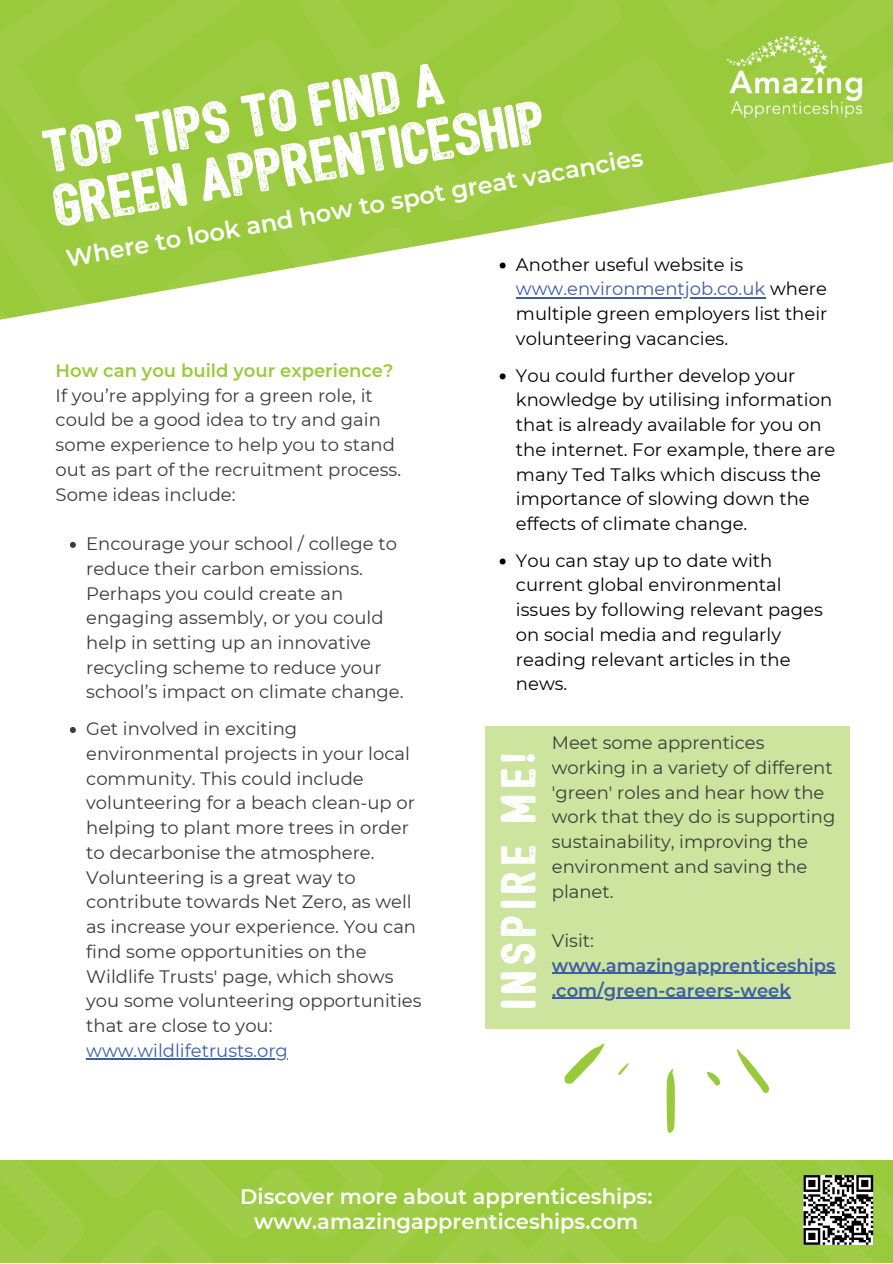
<style>
.page{position:relative;width:893px;height:1264px;background:#fff}
.page>*{position:absolute;margin:0;border:0;box-sizing:border-box;transform-origin:0 0}
.t1{font:57.3px/55.1px "Bushcraft textured";color:#fff}
.t2{font:46.65px "Bushcraft textured";letter-spacing:.12em;color:#fff}
.t3{font:600 24px "Montserrat";color:#fff}
.t4{font:600 21px/24.8px "Montserrat";color:#fff;text-align:center}
.t5{font:18px/24.8px "Montserrat";color:#3a3a3c}
.t6{font:18px/24.8px "Montserrat";color:#000}
.t7{font:18px/24.8px "Montserrat";color:#3c3c3b}
.t8{font:600 18px/24.8px "Montserrat";color:#3d5da5}
.t9{font:600 18px "Montserrat";color:#99ca3b}
.t10{font:18px "Montserrat";color:#3d5da5}
.s1{color:#3d5da5}
</style>
<div class="page">
<img style="left:0;top:0;width:892px;height:320px">
<img style="left:715px;top:17px;width:158px;height:119px">
<img style="left:0;top:1160px;width:892px;height:102px">
<svg style="left:803px;top:1174px;width:70px;height:70px"></svg>
<div style="left:485px;top:726px;width:364px;height:302px;background:#cce49e"></div>
<svg style="left:564px;top:1043px;width:40px;height:41px"></svg>
<svg style="left:666px;top:1069px;width:9px;height:64px"></svg>
<svg style="left:736px;top:1049px;width:33px;height:44px"></svg>
<svg style="left:707px;top:1071px;width:13px;height:14px"></svg>
<svg style="left:618px;top:1063px;width:11px;height:12px"></svg>
<svg style="left:70px;top:542px;width:6px;height:6px"></svg>
<svg style="left:70px;top:727px;width:6px;height:6px"></svg>
<hr style="left:86px;top:1058px;width:202px;height:1px;background:#3d5da5">
<hr style="left:551px;top:972px;width:284px;height:2px;background:#3d5da5">
<hr style="left:551px;top:997px;width:239px;height:1px;background:#3d5da5">
<svg style="left:499px;top:262px;width:6px;height:6px"></svg>
<hr style="left:516px;top:297px;width:249px;height:1px;background:#3d5da5">
<svg style="left:499px;top:373px;width:6px;height:6px"></svg>
<svg style="left:499px;top:558px;width:6px;height:6px"></svg>
<h1 class="t1" style="left:41px;top:132px;width:500px;rotate:-10deg">Top Tips to find a green apprenticeship</h1>
<h3 class="t3" style="left:64px;top:244px;width:586px;rotate:-10deg">Where to look and how to spot great vacancies</h3>
<p class="t6" style="left:516px;top:252px;width:313px">Another useful website is <span class="s1">www.environmentjob.co.uk</span> where multiple green employers list their volunteering vacancies.</p>
<p class="t6" style="left:516px;top:363px;width:321px">You could further develop your knowledge by utilising information that is already available for you on the internet. For example, there are many Ted Talks which discuss the importance of slowing down the effects of climate change.</p>
<p class="t6" style="left:516px;top:548px;width:308px">You can stay up to date with current global environmental issues by following relevant pages on social media and regularly reading relevant articles in the news.</p>
<p class="t9" style="left:56px;top:359px;width:339px">How can you build your experience?</p>
<p class="t5" style="left:56px;top:383px;width:347px">If you’re applying for a green role, it could be a good idea to try and gain some experience to help you to stand out as part of the recruitment process.<br>Some ideas include:</p>
<p class="t5" style="left:86px;top:531px;width:319px">Encourage your school / college to reduce their carbon emissions.<br>Perhaps you could create an engaging assembly, or you could help in setting up an innovative recycling scheme to reduce your school’s impact on climate change.</p>
<p class="t5" style="left:86px;top:716px;width:337px">Get involved in exciting environmental projects in your local community. This could include volunteering for a beach clean-up or helping to plant more trees in order to decarbonise the atmosphere.<br>Volunteering is a great way to contribute towards Net Zero, as well as increase your experience. You can find some opportunities on the<br>Wildlife Trusts' page, which shows you some volunteering opportunities that are close to you:</p>
<p class="t10" style="left:86px;top:1039px;width:203px">www.wildlifetrusts.org</p>
<p class="t7" style="left:551px;top:730px;width:285px">Meet some apprentices working in a variety of different 'green' roles and hear how the work that they do is supporting sustainability, improving the environment and saving the planet.</p>
<p class="t7" style="left:551px;top:928px;width:44px">Visit:</p>
<p class="t8" style="left:551px;top:952px;width:285px">www.amazingapprenticeships .com/green-careers-week</p>
<h2 class="t2" style="left:500px;top:1008px;width:258px;rotate:-90deg">INSPIRE ME!</h2>
<p class="t4" style="left:240px;top:1183px;width:413px">Discover more about apprenticeships: www.amazingapprenticeships.com</p>
</div>
